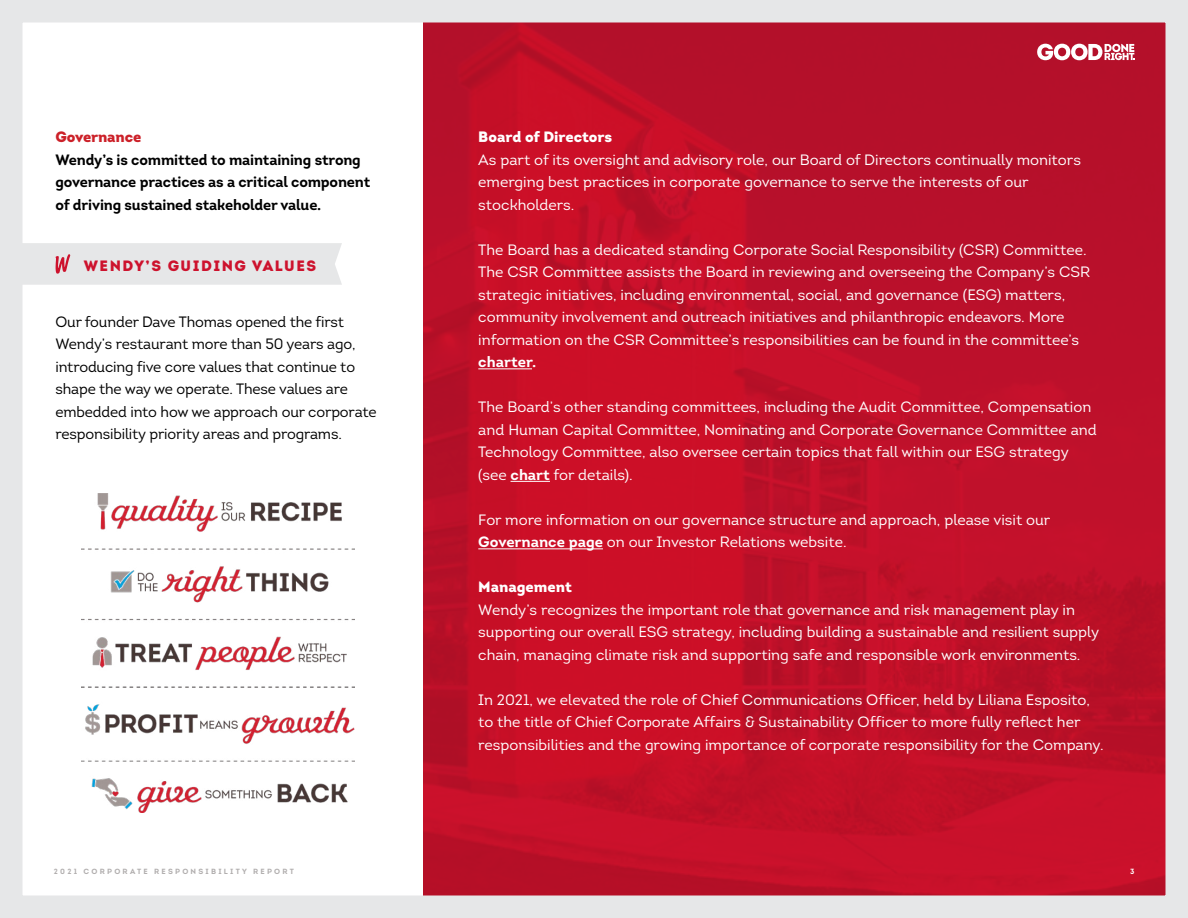
<style>
.page{position:relative;width:1188px;height:918px;background:#fff}
.page>*{position:absolute;margin:0;border:0;box-sizing:border-box;transform-origin:0 0}
.t1{font:15px/22.5px "Intro";color:#fff}
.t2{font:15px/22.5px "Intro";letter-spacing:-.01em;color:#000}
.t3{font:700 15px/22.5px "Intro";letter-spacing:-.01em;color:#000}
.t4{font:900 15px "Intro";color:#fff}
.t5{font:900 15px "Intro";letter-spacing:.1em;color:#cd122d}
.t6{font:900 15px "Intro";letter-spacing:-.01em;color:#cc2129}
.t7{font:700 15px "Intro";color:#fff}
.t8{font:700 7.5px "Intro";letter-spacing:.3em;color:#b1aeae}
.t9{font:700 7.5px "Intro";color:#fff}
.s1{font-weight:700}
</style>
<div class="page">
<img style="left:423px;top:23px;width:742px;height:872px">
<hr style="left:478px;top:368px;width:54px;height:1px;background:#fff">
<hr style="left:511px;top:481px;width:39px;height:1px;background:#fff">
<hr style="left:478px;top:548px;width:125px;height:1px;background:#fff">
<svg style="left:1037px;top:44px;width:97px;height:16px"></svg>
<div style="left:23px;top:243px;width:319px;height:42px;background:#e6e7e8"></div>
<img style="left:81px;top:494px;width:273px;height:318px">
<div style="left:0;top:0;width:1188px;height:918px;border:22px solid #e6e7e8"></div>
<p class="t6" style="left:56px;top:127px;width:87px">Governance</p>
<p class="t3" style="left:56px;top:148px;width:316px">Wendy’s is committed to maintaining strong governance practices as a critical component of driving sustained stakeholder value.</p>
<p class="t5" style="left:84px;top:256px;width:234px">WENDY’S GUIDING VALUES</p>
<p class="t2" style="left:56px;top:310px;width:323px">Our founder Dave Thomas opened the first Wendy’s restaurant more than 50 years ago, introducing five core values that continue to shape the way we operate. These values are embedded into how we approach our corporate responsibility priority areas and programs.</p>
<p class="t8" style="left:54px;top:867px;width:241px">2021 CORPORATE RESPONSIBILITY REPORT</p>
<p class="t4" style="left:478px;top:127px;width:136px">Board of Directors</p>
<p class="t1" style="left:478px;top:148px;width:604px">As part of its oversight and advisory role, our Board of Directors continually monitors emerging best practices in corporate governance to serve the interests of our stockholders.</p>
<p class="t1" style="left:478px;top:238px;width:613px">The Board has a dedicated standing Corporate Social Responsibility (CSR) Committee.<br>The CSR Committee assists the Board in reviewing and overseeing the Company’s CSR strategic initiatives, including environmental, social, and governance (ESG) matters, community involvement and outreach initiatives and philanthropic endeavors. More information on the CSR Committee’s responsibilities can be found in the committee’s</p>
<p class="t7" style="left:478px;top:353px;width:59px">charter.</p>
<p class="t1" style="left:478px;top:396px;width:620px">The Board’s other standing committees, including the Audit Committee, Compensation and Human Capital Committee, Nominating and Corporate Governance Committee and Technology Committee, also oversee certain topics that fall within our ESG strategy (see <span class="s1">chart</span> for details).</p>
<p class="t1" style="left:478px;top:508px;width:574px">For more information on our governance structure and approach, please visit our<br><span class="s1">Governance page</span> on our Investor Relations website.</p>
<p class="t4" style="left:478px;top:577px;width:95px">Management</p>
<p class="t1" style="left:478px;top:598px;width:622px">Wendy’s recognizes the important role that governance and risk management play in supporting our overall ESG strategy, including building a sustainable and resilient supply chain, managing climate risk and supporting safe and responsible work environments.</p>
<p class="t1" style="left:478px;top:688px;width:627px">In 2021, we elevated the role of Chief Communications Officer, held by Liliana Esposito, to the title of Chief Corporate Affairs &amp; Sustainability Officer to more fully reflect her responsibilities and the growing importance of corporate responsibility for the Company.</p>
<p class="t9" style="left:1130px;top:867px;width:6px">3</p>
</div>
